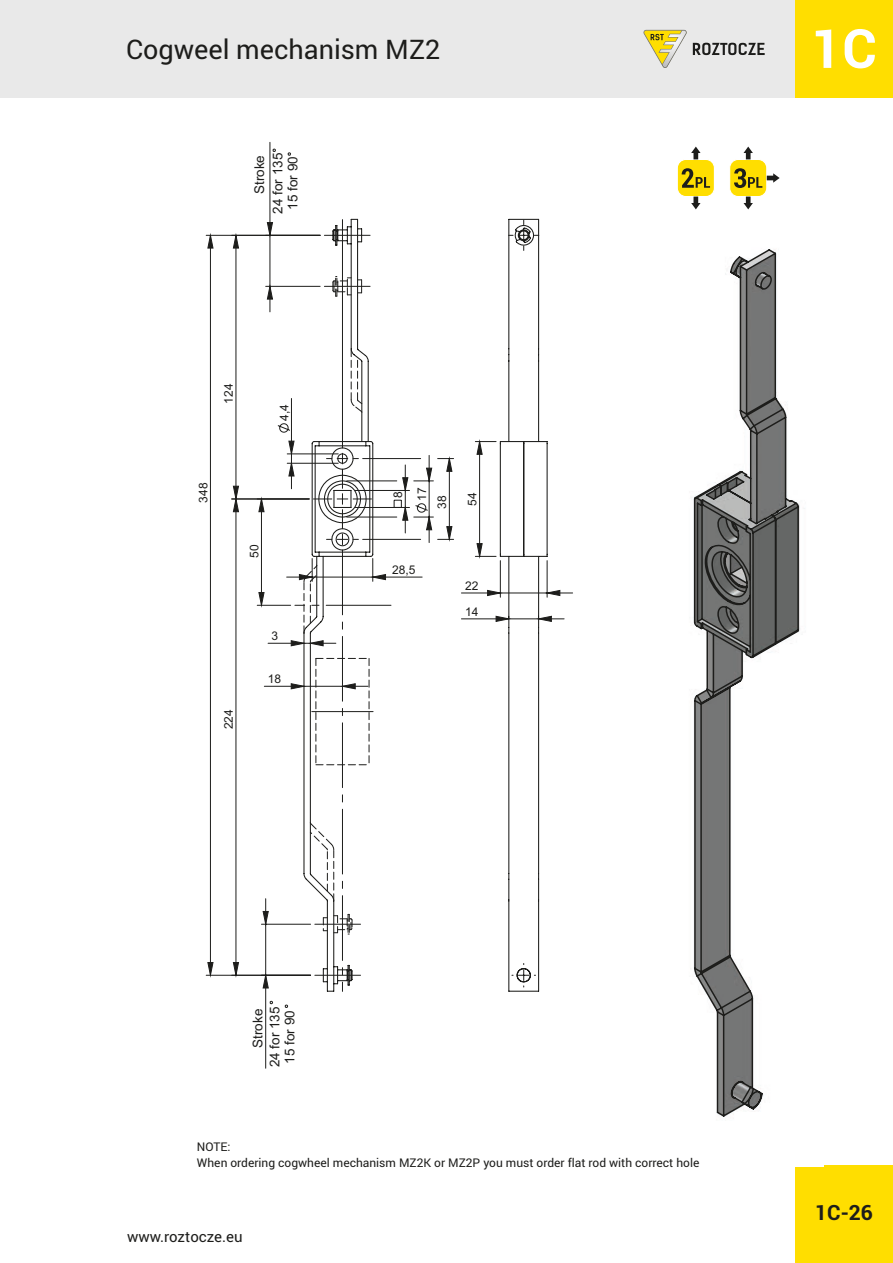
<style>
.page{position:relative;width:893px;height:1263px;background:#fff}
.page>*{position:absolute;margin:0;border:0;box-sizing:border-box;transform-origin:0 0}
.t1{font:700 54px "Roboto";color:#fff}
.t2{font:27px "Roboto";color:#1d1d1b}
.t3{font:700 21px "Roboto";color:#1d1d1b}
.t4{font:15px "Roboto";color:#1d1d1b}
.t5{font:13.5px/18.3px "Arial";color:#1d1d1b;text-align:right}
.t6{font:12px/15.8px "Roboto";color:#1d1d1b}
.t7{font:12px/25.8px "Arial";color:#1d1d1b}
</style>
<div class="page">
<div style="left:0;top:0;width:893px;height:98px;background:#e9e9e9"></div>
<svg style="left:643px;top:30px;width:44px;height:38px"></svg>
<svg style="left:693px;top:43px;width:72px;height:12px"></svg>
<div style="left:795px;top:1165px;width:98px;height:98px;background:#ffde00"></div>
<div style="left:795px;top:0;width:98px;height:98px;background:#ffde00"></div>
<hr style="left:461px;top:619px;width:48px;height:1px;background:#1d1d1b">
<hr style="left:461px;top:593px;width:39px;height:1px;background:#1d1d1b">
<hr style="left:270px;top:142px;width:1px;height:93px;background:#1d1d1b">
<hr style="left:206px;top:235px;width:114px;height:1px;background:#1d1d1b">
<hr style="left:206px;top:975px;width:105px;height:1px;background:#1d1d1b">
<hr style="left:265px;top:975px;width:1px;height:93px;background:#1d1d1b">
<svg style="left:266px;top:222px;width:7px;height:13px"></svg>
<svg style="left:268px;top:236px;width:35px;height:264px"></svg>
<svg style="left:208px;top:235px;width:60px;height:753px"></svg>
<svg style="left:475px;top:218px;width:98px;height:774px"></svg>
<svg style="left:303px;top:218px;width:71px;height:774px"></svg>
<svg style="left:358px;top:279px;width:4px;height:15px"></svg>
<svg style="left:332px;top:276px;width:19px;height:21px"></svg>
<svg style="left:287px;top:453px;width:167px;height:538px"></svg>
<svg style="left:350px;top:349px;width:13px;height:64px"></svg>
<svg style="left:693px;top:249px;width:107px;height:868px"></svg>
<div style="left:677px;top:159px;width:38px;height:38px;background:#ffde00;border:1px solid #fff;border-radius:9px"></div>
<svg style="left:682px;top:168px;width:28px;height:20px"></svg>
<svg style="left:691px;top:197px;width:9px;height:12px"></svg>
<svg style="left:691px;top:147px;width:9px;height:12px"></svg>
<div style="left:729px;top:159px;width:38px;height:38px;background:#ffde00;border:1px solid #fff;border-radius:9px"></div>
<svg style="left:734px;top:168px;width:46px;height:20px"></svg>
<svg style="left:743px;top:147px;width:10px;height:12px"></svg>
<svg style="left:743px;top:197px;width:10px;height:12px"></svg>
<svg style="left:288px;top:152px;width:3px;height:4px"></svg>
<svg style="left:285px;top:1004px;width:3px;height:4px"></svg>
<h2 class="t2" style="left:126px;top:31px;width:316px">Cogweel mechanism MZ2</h2>
<p class="t5" style="left:251px;top:214px;width:62px;rotate:-90deg">Stroke<br>24 for 135</p>
<p class="t5" style="left:285px;top:210px;width:55px;rotate:-90deg">15 for 90</p>
<p class="t7" style="left:217px;top:404px;width:21px;rotate:-90deg">124</p>
<p class="t7" style="left:272px;top:421px;width:18px;rotate:-90deg">4,4</p>
<p class="t7" style="left:191px;top:503px;width:21px;rotate:-90deg">348</p>
<p class="t7" style="left:387px;top:501px;width:15px;line-height:23.9px;rotate:-90deg">8<br>17</p>
<p class="t7" style="left:430px;top:508px;width:15px;rotate:-90deg">38</p>
<p class="t7" style="left:242px;top:558px;width:15px;rotate:-90deg">50</p>
<p class="t7" style="left:392px;top:558px;width:25px">28,5</p>
<p class="t7" style="left:217px;top:729px;width:21px;rotate:-90deg">224</p>
<p class="t7" style="left:272px;top:624px;width:8px">3</p>
<p class="t7" style="left:268px;top:667px;width:15px">18</p>
<p class="t7" style="left:461px;top:506px;width:15px;rotate:-90deg">54</p>
<p class="t7" style="left:465px;top:574px;width:15px">22<br>14</p>
<p class="t5" style="left:250px;top:1067px;width:62px;line-height:17px;rotate:-90deg">Stroke<br>24 for 135</p>
<p class="t5" style="left:282px;top:1063px;width:55px;rotate:-90deg">15 for 90</p>
<p class="t6" style="left:197px;top:1139px;width:504px">NOTE:<br>When ordering cogwheel mechanism MZ2K or MZ2P you must order flat rod with correct hole</p>
<p class="t4" style="left:127px;top:1226px;width:117px">www.roztocze.eu</p>
<h1 class="t1" style="left:811px;top:11px;width:67px">1C</h1>
<h3 class="t3" style="left:815px;top:1198px;width:59px">1C-26</h3>
</div>
